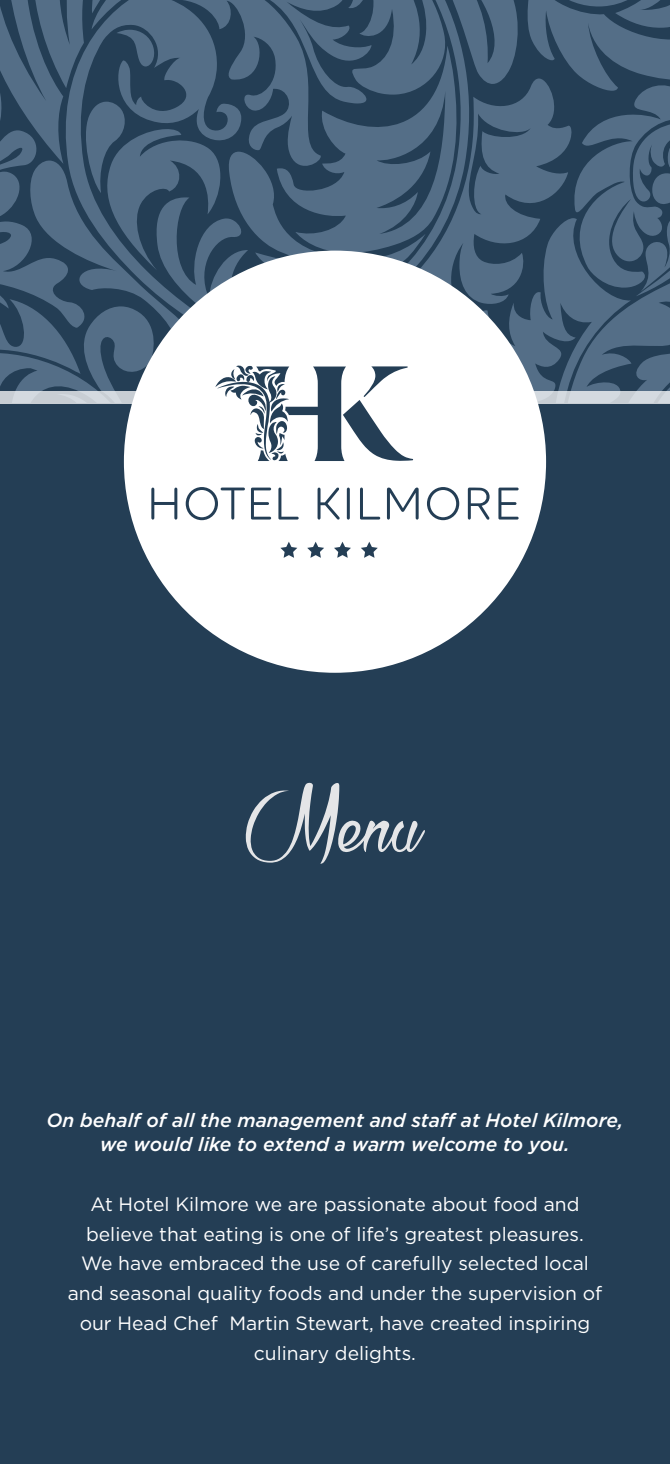
<style>
.page{position:relative;width:670px;height:1464px;background:#fff}
.page>*{position:absolute;margin:0;border:0;box-sizing:border-box;transform-origin:0 0}
.t1{font:98px "Raisindes Sables";color:#e4e5e7}
.t2{font:19.25px/29.8px "Gotham";color:#fff;text-align:center}
.t3{font:italic 500 19.25px/23.1px "Gotham";color:#fff;text-align:center}
</style>
<div class="page">
<svg style="left:0;top:0;width:670px;height:391px;background:#425c74"></svg>
<div style="left:0;top:404px;width:670px;height:1059px;background:#243e55"></div>
<div style="left:0;top:391px;width:670px;height:13px;background:#d4dae0"></div>
<div style="left:124px;top:251px;width:422px;height:421px;background:#fff;border-radius:50%"></div>
<svg style="left:215px;top:365px;width:198px;height:96px"></svg>
<svg style="left:151px;top:487px;width:26px;height:32px"></svg>
<svg style="left:186px;top:487px;width:59px;height:33px"></svg>
<svg style="left:278px;top:487px;width:21px;height:32px"></svg>
<svg style="left:251px;top:487px;width:20px;height:32px"></svg>
<svg style="left:427px;top:487px;width:32px;height:33px"></svg>
<hr style="left:347px;top:487px;width:3px;height:32px;background:#243e55;border-radius:2px">
<svg style="left:317px;top:487px;width:23px;height:33px"></svg>
<svg style="left:360px;top:487px;width:20px;height:32px"></svg>
<svg style="left:387px;top:487px;width:31px;height:32px"></svg>
<svg style="left:498px;top:487px;width:20px;height:32px"></svg>
<svg style="left:468px;top:487px;width:21px;height:33px"></svg>
<svg style="left:280px;top:541px;width:17px;height:17px"></svg>
<svg style="left:307px;top:541px;width:17px;height:17px"></svg>
<svg style="left:334px;top:541px;width:17px;height:17px"></svg>
<svg style="left:361px;top:541px;width:17px;height:17px"></svg>
<p class="t1" style="left:248px;top:773px;width:176px">Menu</p>
<p class="t3" style="left:46px;top:1108px;width:578px">On behalf of all the management and staff at Hotel Kilmore, we would like to extend a warm welcome to you.</p>
<p class="t2" style="left:68px;top:1188px;width:536px">At Hotel Kilmore we are passionate about food and believe that eating is one of life’s greatest pleasures.<br>We have embraced the use of carefully selected local and seasonal quality foods and under the supervision of our Head Chef Martin Stewart, have created inspiring culinary delights.</p>
</div>
